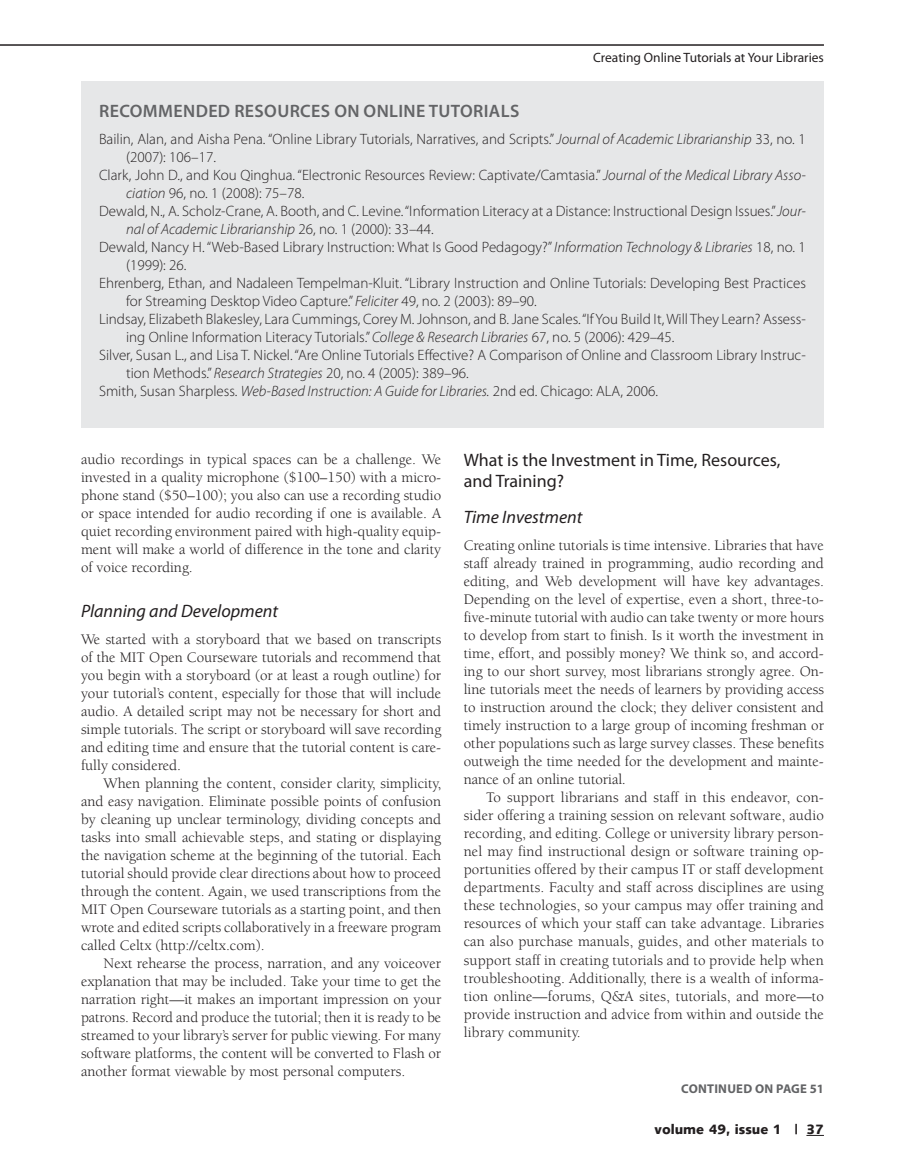
<style>
.page{position:relative;width:905px;height:1175px;background:#fff}
.page>*{position:absolute;margin:0;border:0;box-sizing:border-box;transform-origin:0 0}
.t1{font:18px/21px "Myriad Pro";color:#231f20}
.t2{font:600 18px "Myriad Pro";letter-spacing:.02em;color:#636466}
.t3{font:italic 18px "Myriad Pro";color:#231f20}
.t4{font:15px/18px "Berkeley";color:#231f20;text-align:justify}
.t5{font:300 15px "Myriad Pro";color:#231f20}
.t6{font:italic 300 15px "Myriad Pro";color:#231f20}
.t7{font:13.5px "Myriad Pro";color:#231f20}
.t8{font:900 13.5px "Syntax";color:#231f20}
.t9{font:700 12.75px "Myriad Pro";color:#636466}
.s1{font-style:italic}
.s2{font-style:normal}
</style>
<div class="page">
<svg style="left:806px;top:1135px;width:17px;height:1px"></svg>
<hr style="left:0;top:44px;width:824px;height:2px;background:#231f20">
<div style="left:81px;top:81px;width:743px;height:346px;background:#e6e7e8"></div>
<p class="t7" style="left:593px;top:49px;width:232px">Creating Online Tutorials at Your Libraries</p>
<p class="t2" style="left:99px;top:100px;width:24px">RECOMME</p>
<p class="t2" style="left:183px;top:100px;width:73px">NDED RESOURCESO</p>
<p class="t2" style="left:347px;top:100px;width:102px">N ONLINE TUTORIALS</p>
<p class="t5" style="left:99px;top:130px;width:708px">Bailin, Alan, and Aisha Pena. “Online Library Tutorials, Narratives, and Scripts.” <span class="s1">Journal of Academic Librarianship</span> 33, no. 1</p>
<p class="t5" style="left:126px;top:148px;width:91px">(2007): 106–17.</p>
<p class="t5" style="left:99px;top:166px;width:708px">Clark, John D., and Kou Qinghua. “Electronic Resources Review: Captivate/Camtasia.” <span class="s1">Journal of the Medical Library Asso-</span></p>
<p class="t5" style="left:126px;top:184px;width:180px"><span class="s1">ciation</span> 96, no. 1 (2008): 75–78.</p>
<p class="t5" style="left:99px;top:202px;width:708px">Dewald, N., A. Scholz-Crane, A. Booth, and C. Levine. “Information Literacy at a Distance: Instructional Design Issues.” <span class="s1">Jour-</span></p>
<p class="t6" style="left:126px;top:220px;width:309px">nal of Academic Librarianship <span class="s2">26, no. 1 (2000): 33–44.</span></p>
<p class="t5" style="left:99px;top:238px;width:708px">Dewald, Nancy H . “Web-Based Library Instruction: What Is Good Pedagogy?” <span class="s1">Information Technology &amp; Libraries</span> 18, no. 1</p>
<p class="t5" style="left:126px;top:256px;width:62px">(1999): 26.</p>
<p class="t5" style="left:99px;top:274px;width:708px">Ehrenberg, Ethan, and Nadaleen Tempelman-Kluit. “Library Instruction and Online Tutorials: Developing Best Practices</p>
<p class="t5" style="left:126px;top:292px;width:412px">for Streaming Desktop Video Capture.” <span class="s1">Feliciter</span> 49, no. 2 (2003): 89–90.</p>
<p class="t5" style="left:99px;top:310px;width:708px">Lindsay, Elizabeth Blakesley, Lara Cummings, Corey M. Johnson, and B. Jane Scales. “If You Build It, Will They Learn? Assess-</p>
<p class="t5" style="left:126px;top:328px;width:550px">ing Online Information Literacy Tutorials.” <span class="s1">College &amp; Research Libraries</span> 67, no. 5 (2006): 429–45.</p>
<p class="t5" style="left:99px;top:346px;width:708px">Silver, Susan L., and Lisa T. Nickel. “Are Online Tutorials Effective? A Comparison of Online and Classroom Library Instruc-</p>
<p class="t5" style="left:126px;top:364px;width:344px">tion Methods.” <span class="s1">Research Strategies</span> 20, no. 4 (2005): 389–96.</p>
<p class="t5" style="left:99px;top:382px;width:560px">Smith, Susan Sharpless. <span class="s1">Web-Based Instruction: A Guide for Libraries.</span> 2nd ed. Chicago: ALA, 2006.</p>
<p class="t4" style="left:81px;top:450px;width:362px">audio recordings in typical spaces can be a challenge. We invested in a quality microphone ($100–150) with a micro&shy;phone stand ($50–100); you also can use a recording studio or space intended for audio recording if one is available. A quiet recording environment paired with high-quality equip&shy;ment will make a world of difference in the tone and clarity of voice recording.</p>
<p class="t3" style="left:81px;top:600px;width:199px">Planning and Development</p>
<p class="t4" style="left:81px;top:630px;width:362px">We started with a storyboard that we based on transcripts of the MIT Open Courseware tutorials and recommend that you begin with a storyboard (or at least a rough outline) for your tutorial’s content, especially for those that will include audio. A detailed script may not be necessary for short and simple tutorials. The script or storyboard will save recording and editing time and ensure that the tutorial content is care&shy;fully considered.</p>
<p class="t4" style="left:81px;top:774px;width:362px;text-indent:22px">When planning the content, consider clarity, simplicity, and easy navigation. Eliminate possible points of confusion by cleaning up unclear terminology, dividing concepts and tasks into small achievable steps, and stating or displaying the navigation scheme at the beginning of the tutorial. Each tutorial should provide clear directions about how to proceed through the content. Again, we used transcriptions from the MIT Open Courseware tutorials as a starting point, and then wrote and edited scripts collaboratively in a freeware program called Celtx (http://celtx.com).</p>
<p class="t4" style="left:81px;top:954px;width:362px;text-indent:22px">Next rehearse the process, narration, and any voiceover explanation that may be included. Take your time to get the narration right—it makes an important impression on your patrons. Record and produce the tutorial; then it is ready to be streamed to your library’s server for public viewing. For many software platforms, the content will be converted to Flash or another format viewable by most personal computers.</p>
<p class="t1" style="left:464px;top:449px;width:318px">What is the Investment in Time, Resources, and Training?</p>
<p class="t3" style="left:464px;top:506px;width:120px">Time Investment</p>
<p class="t4" style="left:464px;top:537px;width:362px">Creating online tutorials is time intensive. Libraries that have staff already trained in programming, audio recording and editing, and Web development will have key advantages.<br>Depending on the level of expertise, even a short, three-to&shy;five-minute tutorial with audio can take twenty or more hours to develop from start to finish. Is it worth the investment in time, effort, and possibly money? We think so, and accord&shy;ing to our short survey, most librarians strongly agree. On&shy;line tutorials meet the needs of learners by providing access to instruction around the clock; they deliver consistent and timely instruction to a large group of incoming freshman or other populations such as large survey classes. These benefits outweigh the time needed for the development and mainte&shy;nance of an online tutorial<span class="s1">.</span></p>
<p class="t4" style="left:464px;top:789px;width:362px;text-indent:22px">To support librarians and staff in this endeavor, con&shy;sider offering a training session on relevant software, audio recording, and editing. College or university library person&shy;nel may find instructional design or software training op&shy;portunities offered by their campus IT or staff development departments. Faculty and staff across disciplines are using these technologies, so your campus may offer training and resources of which your staff can take advantage. Libraries can also purchase manuals, guides, and other materials to support staff in creating tutorials and to provide help when troubleshooting. Additionally, there is a wealth of informa&shy;tion online—forums, Q&amp;A sites, tutorials, and more—to provide instruction and advice from within and outside the library community.</p>
<p class="t9" style="left:681px;top:1080px;width:9px">CONTINUED</p>
<p class="t9" style="left:755px;top:1080px;width:70px">ON PAGE 51</p>
<p class="t8" style="left:654px;top:1121px;width:171px">volume 49, issue 1 | 37</p>
</div>
